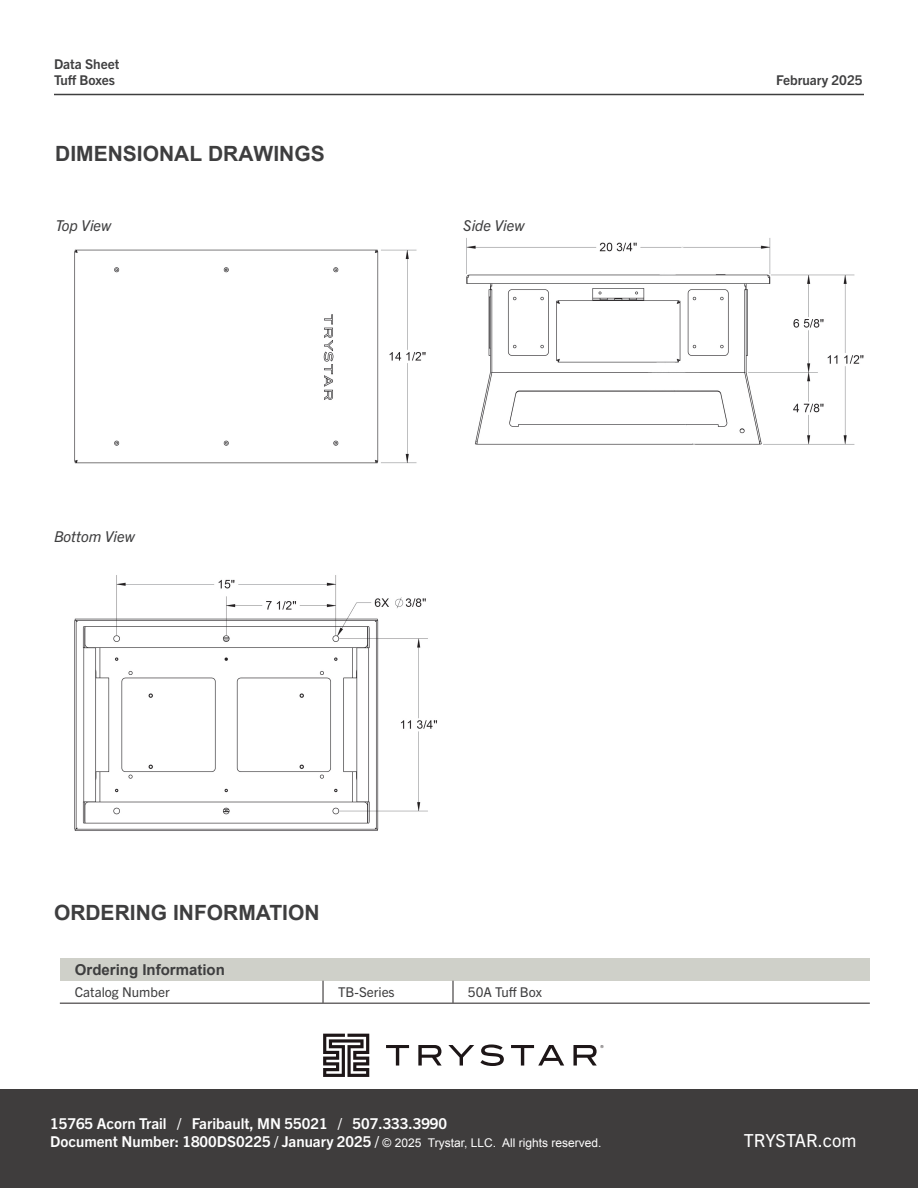
<style>
.page{position:relative;width:918px;height:1188px;background:#fff}
.page>*{position:absolute;margin:0;border:0;box-sizing:border-box;transform-origin:0 0}
.H1_Header{font:700 21px "Arial";color:#3e3e3f}
.Orange_Heading{font:18px "Trade Gothic Next LT Pro";color:#fff}
.Orange_Heading-2{font:700 15px "Trade Gothic Next LT Pro";color:#fff}
.Main_Copy_-_Bullets{font:italic 15px "Trade Gothic Next LT Pro";color:#3e3e3f}
.Table_-_Header_Rows{font:700 15px "Arial";color:#3e3e3f}
.Table_-_Body_Rows{font:13.5px "Trade Gothic Next LT Pro";color:#3e3e3f}
.t1{font:700 13.5px "Trade Gothic Next LT Pro";color:#3e3e3f}
.s1{font-family:"Arial";font-weight:400;font-size:12px}
</style>
<div class="page">
<hr style="left:54px;top:94px;width:810px;height:1px;background:#3e3e3f">
<div style="left:60px;top:958px;width:810px;height:23px;background:#cfd0c9"></div>
<hr style="left:60px;top:1003px;width:263px;height:1px;background:#231f20">
<hr style="left:323px;top:1003px;width:130px;height:1px;background:#231f20">
<svg style="left:323px;top:981px;width:1px;height:22px"></svg>
<svg style="left:453px;top:981px;width:1px;height:22px"></svg>
<hr style="left:453px;top:1003px;width:417px;height:1px;background:#231f20">
<img style="left:466px;top:238px;width:398px;height:207px">
<img style="left:74px;top:249px;width:352px;height:215px">
<img style="left:74px;top:575px;width:363px;height:256px">
<div style="left:0;top:1089px;width:918px;height:99px;background:#3f3d3d"></div>
<svg style="left:386px;top:1045px;width:23px;height:21px"></svg>
<svg style="left:418px;top:1045px;width:24px;height:21px"></svg>
<svg style="left:448px;top:1045px;width:26px;height:21px"></svg>
<svg style="left:480px;top:1045px;width:24px;height:21px"></svg>
<svg style="left:511px;top:1045px;width:53px;height:21px"></svg>
<svg style="left:573px;top:1045px;width:31px;height:21px"></svg>
<svg style="left:323px;top:1034px;width:46px;height:43px"></svg>
<p class="t1" style="left:54px;top:55px;width:67px">Data Sheet</p>
<p class="t1" style="left:54px;top:71px;width:63px">Tuff Boxes</p>
<p class="t1" style="left:776px;top:71px;width:88px">February 2025</p>
<p class="H1_Header" style="left:55px;top:140px;width:271px">DIMENSIONAL DRAWINGS</p>
<p class="Main_Copy_-_Bullets" style="left:55px;top:215px;width:58px">Top View</p>
<p class="Main_Copy_-_Bullets" style="left:463px;top:215px;width:63px">Side View</p>
<p class="Main_Copy_-_Bullets" style="left:54px;top:527px;width:82px">Bottom View</p>
<p class="H1_Header" style="left:54px;top:899px;width:267px">ORDERING INFORMATION</p>
<p class="Table_-_Header_Rows" style="left:75px;top:960px;width:152px">Ordering Information</p>
<p class="Table_-_Body_Rows" style="left:75px;top:983px;width:96px">Catalog Number</p>
<p class="Table_-_Body_Rows" style="left:338px;top:983px;width:58px">TB-Series</p>
<p class="Table_-_Body_Rows" style="left:468px;top:983px;width:76px">50A Tuff Box</p>
<p class="Orange_Heading-2" style="left:50px;top:1114px;width:399px">15765 Acorn Trail / Faribault, MN 55021 / 507.333.3990</p>
<p class="Orange_Heading-2" style="left:50px;top:1132px;width:553px">Document Number: 1800DS0225 / January 2025 / <span class="s1">© 2025 Trystar, LLC. All rights reserved.</span></p>
<p class="Orange_Heading" style="left:744px;top:1128px;width:114px">TRYSTAR.com</p>
</div>
